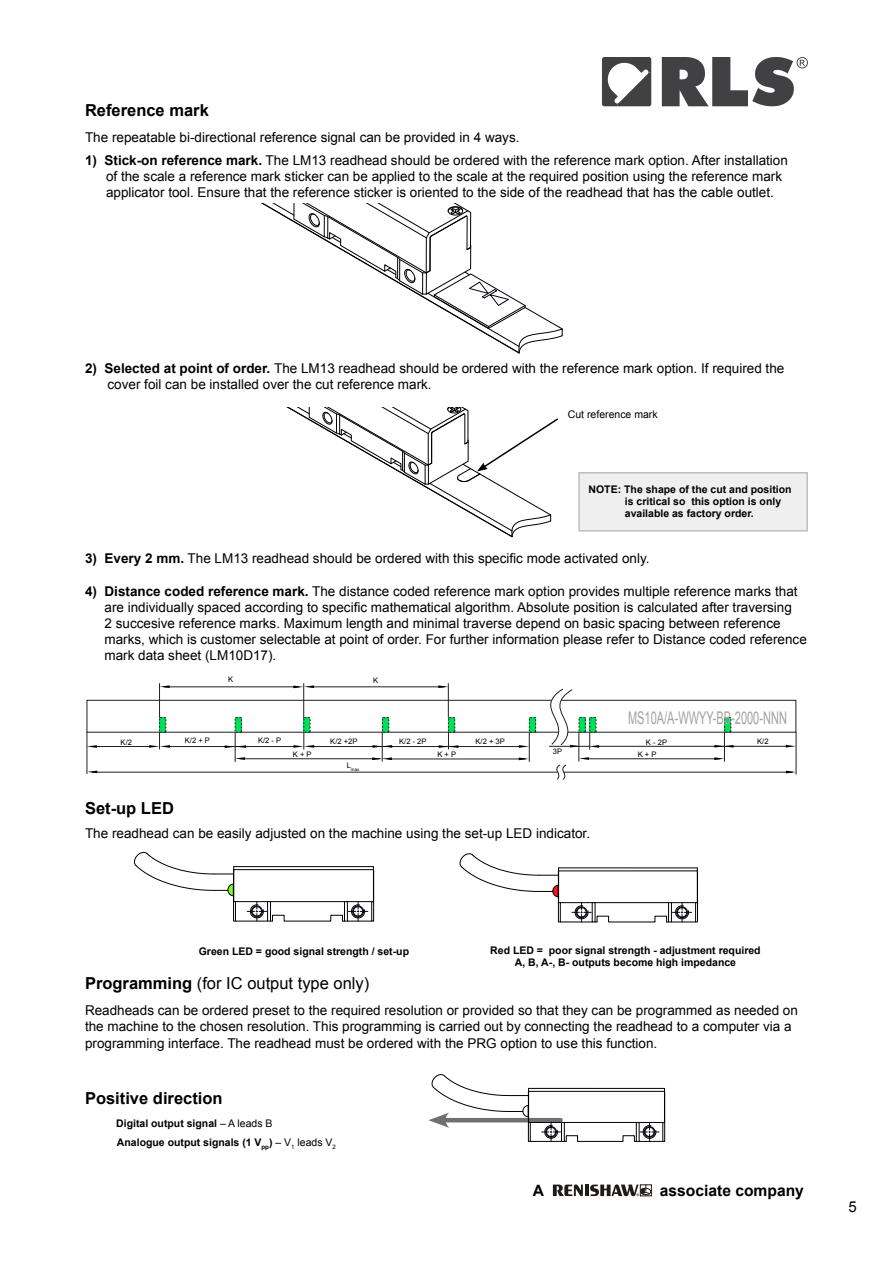
<style>
.page{position:relative;width:893px;height:1263px;background:#fff}
.page>*{position:absolute;margin:0;border:0;box-sizing:border-box;transform-origin:0 0}
.t1{font:17.55px "Arial";color:#a5a1a2;scale:.63 1}
.t2{font:700 16.5px "Arial";color:#000}
.t3{font:16.5px "Arial";color:#000}
.t4{font:700 15.6px "Arial";color:#000}
.t5{font:15px "Arial";color:#000}
.t6{font:13.5px/16.2px "Arial";color:#000}
.t7{font:700 10.5px/12px "Arial";color:#000}
.t8{font:10.5px "Arial";color:#000}
.t9{font:7.65px "Arial";color:#000}
.t10{font:4.5px "Arial";color:#000}
.s1{font-weight:700}
.s2{font-weight:400}
</style>
<div class="page">
<svg style="left:602px;top:57px;width:49px;height:49px"></svg>
<svg style="left:662px;top:57px;width:146px;height:49px"></svg>
<svg style="left:553px;top:1184px;width:30px;height:12px"></svg>
<hr style="left:585px;top:1184px;width:4px;height:12px;background:#1f1b17">
<div style="left:640px;top:1184px;width:12px;height:12px;border:1px solid #1f1b17"></div>
<svg style="left:590px;top:1184px;width:61px;height:12px"></svg>
<svg style="left:262px;top:204px;width:301px;height:149px"></svg>
<div style="left:579px;top:473px;width:228px;height:58px;background:#efeff0"></div>
<div style="left:578px;top:472px;width:230px;height:59px;border:2px solid #bcbec0"></div>
<svg style="left:428px;top:1074px;width:237px;height:68px"></svg>
<hr style="left:303px;top:683px;width:1px;height:35px;background:#231f20">
<hr style="left:448px;top:683px;width:1px;height:35px;background:#231f20">
<hr style="left:159px;top:683px;width:1px;height:35px;background:#231f20">
<hr style="left:796px;top:732px;width:1px;height:42px;background:#231f20">
<svg style="left:86px;top:685px;width:710px;height:95px"></svg>
<svg style="left:134px;top:852px;width:240px;height:70px"></svg>
<svg style="left:460px;top:853px;width:238px;height:70px"></svg>
<svg style="left:286px;top:407px;width:272px;height:130px"></svg>
<p class="t2" style="left:85px;top:99px;width:125px">Reference mark</p>
<p class="t6" style="left:85px;top:129px;width:436px">The repeatable bi-directional reference signal can be provided in 4 ways.</p>
<p class="t6" style="left:106px;top:152px;width:683px;text-indent:-21px"><span class="s1">1) Stick-on reference mark.</span> The LM13 readhead should be ordered with the reference mark option. After installation of the scale a reference mark sticker can be applied to the scale at the required position using the reference mark applicator tool. Ensure that the reference sticker is oriented to the side of the readhead that has the cable outlet.</p>
<p class="t6" style="left:108px;top:360px;width:678px;text-indent:-23px"><span class="s1">2) Selected at point of order.</span> The LM13 readhead should be ordered with the reference mark option. If required the cover foil can be installed over the cut reference mark.</p>
<p class="t8" style="left:568px;top:408px;width:91px">Cut reference mark</p>
<p class="t7" style="left:625px;top:484px;width:168px;text-indent:-36px">NOTE: The shape of the cut and position is critical so this option is only available as factory order.</p>
<p class="t6" style="left:85px;top:550px;width:566px"><span class="s1">3) Every 2 mm.</span> The LM13 readhead should be ordered with this specific mode activated only.</p>
<p class="t6" style="left:105px;top:583px;width:704px;text-indent:-19px"><span class="s1">4) Distance coded reference mark.</span> The distance coded reference mark option provides multiple reference marks that are individually spaced according to specific mathematical algorithm. Absolute position is calculated after traversing<br>2 succesive reference marks. Maximum length and minimal traverse depend on basic spacing between reference marks, which is customer selectable at point of order. For further information please refer to Distance coded reference mark data sheet (LM10D17).</p>
<p class="t9" style="left:228px;top:674px;width:7px">K</p>
<p class="t9" style="left:373px;top:675px;width:7px">K</p>
<p class="t1" style="left:628px;top:706px;width:254px">MS10A/A-WWYY-BB-2000-NNN</p>
<p class="t9" style="left:121px;top:737px;width:13px">K/2</p>
<p class="t9" style="left:185px;top:736px;width:27px">K/2 + P</p>
<p class="t9" style="left:258px;top:735px;width:25px">K/2 - P</p>
<p class="t9" style="left:330px;top:736px;width:29px">K/2 +2P</p>
<p class="t9" style="left:399px;top:736px;width:29px">K/2 - 2P</p>
<p class="t9" style="left:475px;top:736px;width:31px">K/2 + 3P</p>
<p class="t9" style="left:646px;top:737px;width:23px">K - 2P</p>
<p class="t9" style="left:757px;top:737px;width:13px">K/2</p>
<p class="t9" style="left:293px;top:749px;width:20px">K + P</p>
<p class="t9" style="left:437px;top:749px;width:20px">K + P</p>
<p class="t9" style="left:553px;top:746px;width:11px">3P</p>
<p class="t9" style="left:638px;top:749px;width:20px">K + P</p>
<p class="t10" style="left:347px;top:766px;width:14px"><sup>L</sup>max</p>
<p class="t2" style="left:85px;top:798px;width:90px">Set-up LED</p>
<p class="t6" style="left:85px;top:825px;width:507px">The readhead can be easily adjusted on the machine using the set-up LED indicator.</p>
<p class="t7" style="left:199px;top:945px;width:212px">Green LED = good signal strength / set-up</p>
<p class="t7" style="left:490px;top:944px;width:272px;line-height:12.6px;text-align:center">Red LED = poor signal strength - adjustment required<br>A, B, A-, B- outputs become high impedance</p>
<p class="t3" style="left:85px;top:972px;width:286px"><span class="s1">Programming</span> (for IC output type only)</p>
<p class="t6" style="left:85px;top:1002px;width:714px">Readheads can be ordered preset to the required resolution or provided so that they can be programmed as needed on the machine to the chosen resolution. This programming is carried out by connecting the readhead to a computer via a programming interface. The readhead must be ordered with the PRG option to use this function.</p>
<p class="t2" style="left:85px;top:1087px;width:139px">Positive direction</p>
<p class="t7" style="left:116px;top:1114px;width:221px;line-height:18.8px">Digital output signal <span class="s2">– A leads B<br></span>Analogue output signals (1 V<sub>pp</sub>) <span class="s2">– V</span><sub>1</sub> <span class="s2">leads V</span><sub>2</sub></p>
<p class="t4" style="left:533px;top:1180px;width:13px">A</p>
<p class="t4" style="left:660px;top:1180px;width:146px">associate company</p>
<p class="t5" style="left:848px;top:1196px;width:10px">5</p>
</div>
